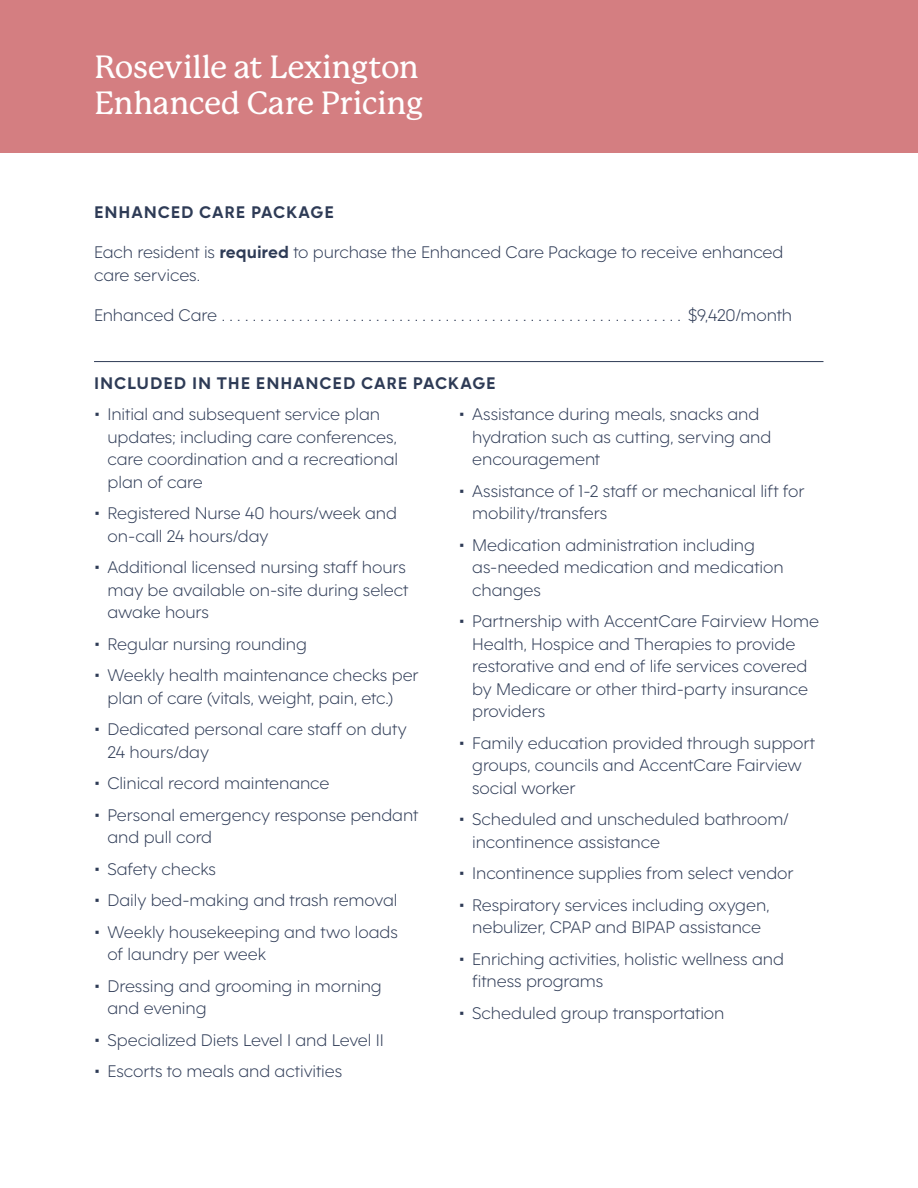
<style>
.page{position:relative;width:918px;height:1188px;background:#fff}
.page>*{position:absolute;margin:0;border:0;box-sizing:border-box;transform-origin:0 0}
.t1{font:500 31.5px/36px "P Mackinac Pro";letter-spacing:-.01em;color:#fff}
.t2{font:300 18px/22.5px "F37 Moon";letter-spacing:-.005em;color:#2e3b56}
.t3{font:700 18px "F37 Moon";letter-spacing:.05em;color:#2e3b56}
.s1{font-weight:700}
</style>
<div class="page">
<hr style="left:94px;top:361px;width:729px;height:1px;background:#2e3b56">
<div style="left:0;top:0;width:918px;height:153px;background:#d47e81"></div>
<h1 class="t1" style="left:94px;top:49px;width:330px">Roseville at Lexington<br>Enhanced Care Pricing</h1>
<p class="t3" style="left:94px;top:201px;width:241px">ENHANCED CARE PACKAGE</p>
<p class="t2" style="left:94px;top:241px;width:691px">Each resident is <span class="s1">required</span> to purchase the Enhanced Care Package to receive enhanced care services.</p>
<p class="t2" style="left:94px;top:304px;width:128px">Enhanced Care .............................................................</p>
<p class="t2" style="left:688px;top:304px;width:106px">$9,420/month</p>
<p class="t3" style="left:94px;top:372px;width:403px">INCLUDED IN THE ENHANCED CARE PACKAGE</p>
<p class="t2" style="left:108px;top:403px;width:292px;text-indent:-13px">• Initial and subsequent service plan updates; including care conferences, care coordination and a recreational plan of care</p>
<p class="t2" style="left:108px;top:502px;width:291px;text-indent:-13px">• Registered Nurse 40 hours/week and on-call 24 hours/day</p>
<p class="t2" style="left:108px;top:556px;width:302px;text-indent:-13px">• Additional licensed nursing staff hours may be available on-site during select awake hours</p>
<p class="t2" style="left:94px;top:633px;width:214px">• Regular nursing rounding</p>
<p class="t2" style="left:108px;top:664px;width:313px;text-indent:-13px">• Weekly health maintenance checks per plan of care (vitals, weight, pain, etc.)</p>
<p class="t2" style="left:108px;top:718px;width:301px;text-indent:-13px">• Dedicated personal care staff on duty<br>24 hours/day</p>
<p class="t2" style="left:94px;top:772px;width:237px">• Clinical record maintenance</p>
<p class="t2" style="left:108px;top:804px;width:312px;text-indent:-13px">• Personal emergency response pendant and pull cord</p>
<p class="t2" style="left:94px;top:858px;width:123px">• Safety checks</p>
<p class="t2" style="left:94px;top:889px;width:305px">• Daily bed-making and trash removal</p>
<p class="t2" style="left:108px;top:921px;width:292px;text-indent:-13px">• Weekly housekeeping and two loads of laundry per week</p>
<p class="t2" style="left:108px;top:975px;width:276px;text-indent:-13px">• Dressing and grooming in morning and evening</p>
<p class="t2" style="left:94px;top:1029px;width:291px">• Specialized Diets Level I and Level II</p>
<p class="t2" style="left:94px;top:1060px;width:250px">• Escorts to meals and activities</p>
<p class="t2" style="left:472px;top:403px;width:301px;text-indent:-14px">• Assistance during meals, snacks and hydration such as cutting, serving and encouragement</p>
<p class="t2" style="left:472px;top:480px;width:334px;text-indent:-14px">• Assistance of 1-2 staff or mechanical lift for mobility/transfers</p>
<p class="t2" style="left:472px;top:534px;width:313px;text-indent:-14px">• Medication administration including as-needed medication and medication changes</p>
<p class="t2" style="left:472px;top:610px;width:348px;text-indent:-14px">• Partnership with AccentCare Fairview Home Health, Hospice and Therapies to provide restorative and end of life services covered by Medicare or other third-party insurance providers</p>
<p class="t2" style="left:472px;top:732px;width:344px;text-indent:-14px">• Family education provided through support groups, councils and AccentCare Fairview social worker</p>
<p class="t2" style="left:472px;top:808px;width:318px;text-indent:-14px">• Scheduled and unscheduled bathroom/ incontinence assistance</p>
<p class="t2" style="left:459px;top:862px;width:336px">• Incontinence supplies from select vendor</p>
<p class="t2" style="left:459px;top:894px;width:312px;text-align:center">• Respiratory services including oxygen, nebulizer, CPAP and BIPAP assistance</p>
<p class="t2" style="left:472px;top:948px;width:313px;text-indent:-14px">• Enriching activities, holistic wellness and fitness programs</p>
<p class="t2" style="left:459px;top:1002px;width:267px">• Scheduled group transportation</p>
</div>
